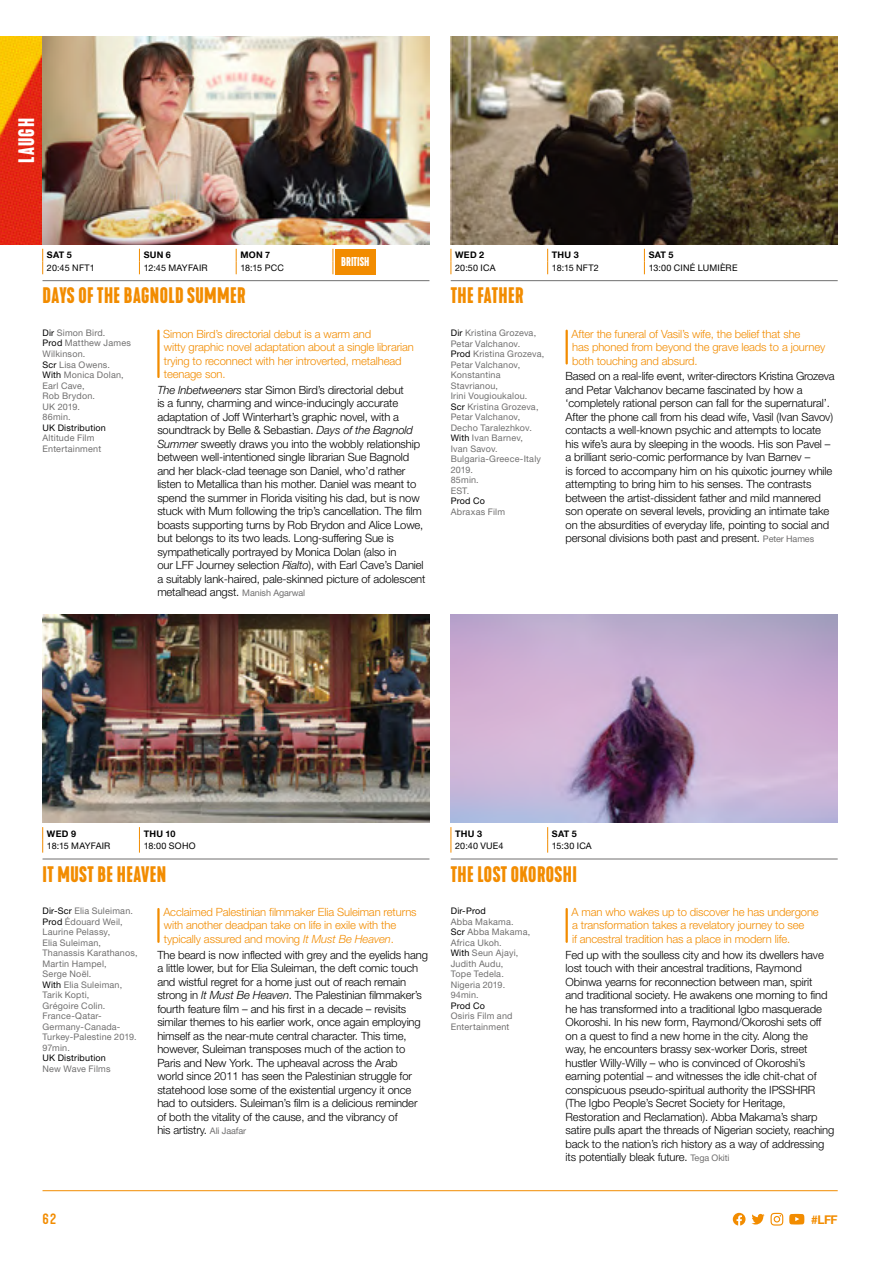
<style>
.page{position:relative;width:893px;height:1263px;background:#fff}
.page>*{position:absolute;margin:0;border:0;box-sizing:border-box;transform-origin:0 0}
.t1{font:600 condensed 21px "Kapra Neue";letter-spacing:.02em;color:#f28c00}
.t2{font:600 condensed 21px "Kapra Neue";letter-spacing:.06em;color:#fff}
.t3{font:500 15px "Kapra Neue";color:#f28c00}
.t4{font:600 condensed 12px "Kapra Neue";color:#fff}
.t5{font:700 12px "Helvetica Neue LT";color:#f28c00}
.t6{font:300 11.25px/13.5px "Helvetica Neue LT Std";letter-spacing:-.01em;color:#000}
.t7{font:300 11.25px/13.5px "Helvetica Neue LT Std";letter-spacing:-.01em;color:#f28c00}
.t8{font:9px/10.5px "Helvetica Neue LT Std";letter-spacing:.02em;color:#706f6f}
.t9{font:9px "Helvetica Neue LT Std";letter-spacing:.02em;color:#000}
.t10{font:700 9px "Helvetica Neue LT";letter-spacing:.03em;color:#000}
.t11{font:9px "Helvetica Neue LT Std";letter-spacing:-.005em;color:#000}
.s1{color:#000}
.s2{font-style:italic}
.s3{font-weight:400;font-size:9px;color:#706f6f}
</style>
<div class="page">
<hr style="left:43px;top:1190px;width:795px;height:1px;background:#f28c00">
<hr style="left:43px;top:859px;width:386px;height:1px;background:#706f6f">
<hr style="left:43px;top:280px;width:386px;height:1px;background:#706f6f">
<hr style="left:451px;top:859px;width:387px;height:1px;background:#706f6f">
<hr style="left:451px;top:280px;width:387px;height:1px;background:#706f6f">
<img style="left:0;top:36px;width:429px;height:208px">
<img style="left:43px;top:614px;width:386px;height:209px">
<img style="left:451px;top:36px;width:387px;height:208px">
<img style="left:451px;top:614px;width:387px;height:209px">
<svg style="left:451px;top:827px;width:1px;height:26px"></svg>
<svg style="left:547px;top:827px;width:1px;height:26px"></svg>
<svg style="left:451px;top:249px;width:1px;height:25px"></svg>
<svg style="left:547px;top:249px;width:1px;height:25px"></svg>
<svg style="left:644px;top:249px;width:1px;height:25px"></svg>
<svg style="left:42px;top:827px;width:1px;height:26px"></svg>
<svg style="left:139px;top:827px;width:1px;height:26px"></svg>
<svg style="left:42px;top:249px;width:1px;height:25px"></svg>
<svg style="left:139px;top:249px;width:1px;height:25px"></svg>
<svg style="left:236px;top:249px;width:1px;height:25px"></svg>
<hr style="left:566px;top:331px;width:2px;height:32px;background:#f28c00">
<hr style="left:157px;top:331px;width:3px;height:46px;background:#f28c00">
<hr style="left:566px;top:909px;width:2px;height:33px;background:#f28c00">
<hr style="left:157px;top:909px;width:3px;height:33px;background:#f28c00">
<svg style="left:789px;top:1214px;width:15px;height:10px"></svg>
<svg style="left:751px;top:1213px;width:32px;height:12px"></svg>
<svg style="left:733px;top:1213px;width:12px;height:12px"></svg>
<svg style="left:333px;top:249px;width:43px;height:25px"></svg>
<h1 class="t2" style="left:13px;top:163px;width:46px;rotate:-90deg">LAUGH</h1>
<p class="t10" style="left:47px;top:250px;width:26px">SAT 5</p>
<p class="t10" style="left:144px;top:250px;width:29px">SUN 6</p>
<p class="t10" style="left:240px;top:250px;width:31px">MON 7</p>
<p class="t9" style="left:47px;top:263px;width:49px">20:45 NFT1</p>
<p class="t9" style="left:144px;top:263px;width:65px">12:45 MAYFAIR</p>
<p class="t9" style="left:240px;top:263px;width:45px">18:15 PCC</p>
<p class="t4" style="left:341px;top:254px;width:30px">BRITISH</p>
<p class="t10" style="left:455px;top:250px;width:31px">WED 2</p>
<p class="t10" style="left:552px;top:250px;width:28px">THU 3</p>
<p class="t10" style="left:649px;top:250px;width:26px">SAT 5</p>
<p class="t9" style="left:455px;top:263px;width:42px">20:50 ICA</p>
<p class="t9" style="left:552px;top:263px;width:48px">18:15 NFT2</p>
<p class="t9" style="left:649px;top:263px;width:90px">13:00 CINÉ LUMIÈRE</p>
<h1 class="t1" style="left:43px;top:282px;width:205px">DAYS OF THE BAGNOLD SUMMER</h1>
<h1 class="t1" style="left:451px;top:282px;width:74px">THE FATHER</h1>
<p class="t8" style="left:43px;top:327px;width:90px"><span class="s1">Dir</span> Simon Bird.<br><span class="s1">Prod</span> Matthew James<br>Wilkinson.<br><span class="s1">Scr</span> Lisa Owens.<br><span class="s1">With</span> Monica Dolan,<br>Earl Cave,<br>Rob Brydon.<br>UK 2019.<br>86min.</p>
<p class="t9" style="left:43px;top:422px;width:65px">UK Distribution</p>
<p class="t8" style="left:43px;top:432px;width:60px">Altitude Film<br>Entertainment</p>
<p class="t7" style="left:163px;top:327px;width:252px">Simon Bird’s directorial debut is a warm and<br>witty graphic novel adaptation about a single librarian trying to reconnect with her introverted, metalhead teenage son.</p>
<p class="t6" style="left:157px;top:383px;width:270px"><span class="s2">The Inbetweeners</span> star Simon Bird’s directorial debut<br>is a funny, charming and wince-inducingly accurate adaptation of Joff Winterhart’s graphic novel, with a soundtrack by Belle &amp; Sebastian. <span class="s2">Days of the Bagnold Summer</span> sweetly draws you into the wobbly relationship between well-intentioned single librarian Sue Bagnold and her black-clad teenage son Daniel, who’d rather listen to Metallica than his mother. Daniel was meant to spend the summer in Florida visiting his dad, but is now stuck with Mum following the trip’s cancellation. The film boasts supporting turns by Rob Brydon and Alice Lowe, but belongs to its two leads. Long-suffering Sue is sympathetically portrayed by Monica Dolan (also in<br>our LFF Journey selection <span class="s2">Rialto</span>), with Earl Cave’s Daniel a suitably lank-haired, pale-skinned picture of adolescent metalhead angst. <span class="s3">Manish Agarwal</span></p>
<p class="t8" style="left:451px;top:327px;width:95px"><span class="s1">Dir</span> Kristina Grozeva,<br>Petar Valchanov.<br><span class="s1">Prod</span> Kristina Grozeva,<br>Petar Valchanov,<br>Konstantina<br>Stavrianou,<br>Irini Vougioukalou.<br><span class="s1">Scr</span> Kristina Grozeva,<br>Petar Valchanov,<br>Decho Taralezhkov.<br><span class="s1">With</span> Ivan Barnev,<br>Ivan Savov.<br>Bulgaria-Greece-Italy<br>2019.<br>85min.<br>EST.</p>
<p class="t9" style="left:451px;top:496px;width:36px">Prod Co</p>
<p class="t8" style="left:451px;top:506px;width:56px">Abraxas Film</p>
<p class="t7" style="left:572px;top:327px;width:255px">After the funeral of Vasil’s wife, the belief that she<br>has phoned from beyond the grave leads to a journey both touching and absurd.</p>
<p class="t6" style="left:566px;top:369px;width:271px">Based on a real-life event, writer-directors Kristina Grozeva and Petar Valchanov became fascinated by how a ‘completely rational person can fall for the supernatural’.<br>After the phone call from his dead wife, Vasil (Ivan Savov) contacts a well-known psychic and attempts to locate his wife’s aura by sleeping in the woods. His son Pavel – a brilliant serio-comic performance by Ivan Barnev –<br>is forced to accompany him on his quixotic journey while attempting to bring him to his senses. The contrasts between the artist-dissident father and mild mannered son operate on several levels, providing an intimate take on the absurdities of everyday life, pointing to social and personal divisions both past and present. <span class="s3">Peter Hames</span></p>
<p class="t10" style="left:47px;top:828px;width:31px">WED 9</p>
<p class="t10" style="left:144px;top:828px;width:33px">THU 10</p>
<p class="t11" style="left:47px;top:841px;width:65px">18:15 MAYFAIR</p>
<p class="t9" style="left:144px;top:841px;width:53px">18:00 SOHO</p>
<p class="t10" style="left:455px;top:828px;width:28px">THU 3</p>
<p class="t10" style="left:552px;top:828px;width:26px">SAT 5</p>
<p class="t9" style="left:455px;top:841px;width:50px">20:40 VUE4</p>
<p class="t9" style="left:552px;top:841px;width:41px">15:30 ICA</p>
<h1 class="t1" style="left:43px;top:860px;width:125px">IT MUST BE HEAVEN</h1>
<h1 class="t1" style="left:451px;top:860px;width:128px">THE LOST OKOROSHI</h1>
<p class="t8" style="left:43px;top:906px;width:97px"><span class="s1">Dir-Scr</span> Elia Suleiman.<br><span class="s1">Prod</span> Édouard Weil,<br>Laurine Pelassy,<br>Elia Suleiman,<br>Thanassis Karathanos,<br>Martin Hampel,<br>Serge Noël.<br><span class="s1">With</span> Elia Suleiman,<br>Tarik Kopti,<br>Grégoire Colin.<br>France-Qatar-<br>Germany-Canada-<br>Turkey-Palestine 2019.<br>97min.</p>
<p class="t9" style="left:43px;top:1053px;width:65px">UK Distribution</p>
<p class="t8" style="left:43px;top:1063px;width:70px">New Wave Films</p>
<p class="t7" style="left:163px;top:905px;width:255px">Acclaimed Palestinian filmmaker Elia Suleiman returns with another deadpan take on life in exile with the typically assured and moving <span class="s2">It Must Be Heaven</span>.</p>
<p class="t6" style="left:157px;top:947px;width:272px">The beard is now inflected with grey and the eyelids hang a little lower, but for Elia Suleiman, the deft comic touch and wistful regret for a home just out of reach remain strong in <span class="s2">It Must Be Heaven</span>. The Palestinian filmmaker’s fourth feature film – and his first in a decade – revisits similar themes to his earlier work, once again employing himself as the near-mute central character. This time, however, Suleiman transposes much of the action to Paris and New York. The upheaval across the Arab<br>world since 2011 has seen the Palestinian struggle for statehood lose some of the existential urgency it once had to outsiders. Suleiman’s film is a delicious reminder of both the vitality of the cause, and the vibrancy of<br>his artistry. <span class="s3">Ali Jaafar</span></p>
<p class="t9" style="left:451px;top:906px;width:37px">Dir-Prod</p>
<p class="t8" style="left:451px;top:916px;width:81px">Abba Makama.<br><span class="s1">Scr</span> Abba Makama,<br>Africa Ukoh.<br><span class="s1">With</span> Seun Ajayi,<br>Judith Audu,<br>Tope Tedela.<br>Nigeria 2019.<br>94min.</p>
<p class="t9" style="left:451px;top:1000px;width:36px">Prod Co</p>
<p class="t8" style="left:451px;top:1011px;width:63px">Osiris Film and<br>Entertainment</p>
<h2 class="t3" style="left:43px;top:1209px;width:15px">62</h2>
<p class="t7" style="left:572px;top:905px;width:249px">A man who wakes up to discover he has undergone a transformation takes a revelatory journey to see<br>if ancestral tradition has a place in modern life.</p>
<p class="t6" style="left:566px;top:947px;width:270px">Fed up with the soulless city and how its dwellers have lost touch with their ancestral traditions, Raymond Obinwa yearns for reconnection between man, spirit<br>and traditional society. He awakens one morning to find he has transformed into a traditional Igbo masquerade Okoroshi. In his new form, Raymond/Okoroshi sets off on a quest to find a new home in the city. Along the<br>way, he encounters brassy sex-worker Doris, street hustler Willy-Willy – who is convinced of Okoroshi’s earning potential – and witnesses the idle chit-chat of conspicuous pseudo-spiritual authority the IPSSHRR (The Igbo People’s Secret Society for Heritage, Restoration and Reclamation). Abba Makama’s sharp satire pulls apart the threads of Nigerian society, reaching back to the nation’s rich history as a way of addressing its potentially bleak future. <span class="s3">Tega Okiti</span></p>
<p class="t5" style="left:811px;top:1212px;width:28px">#LFF</p>
</div>
